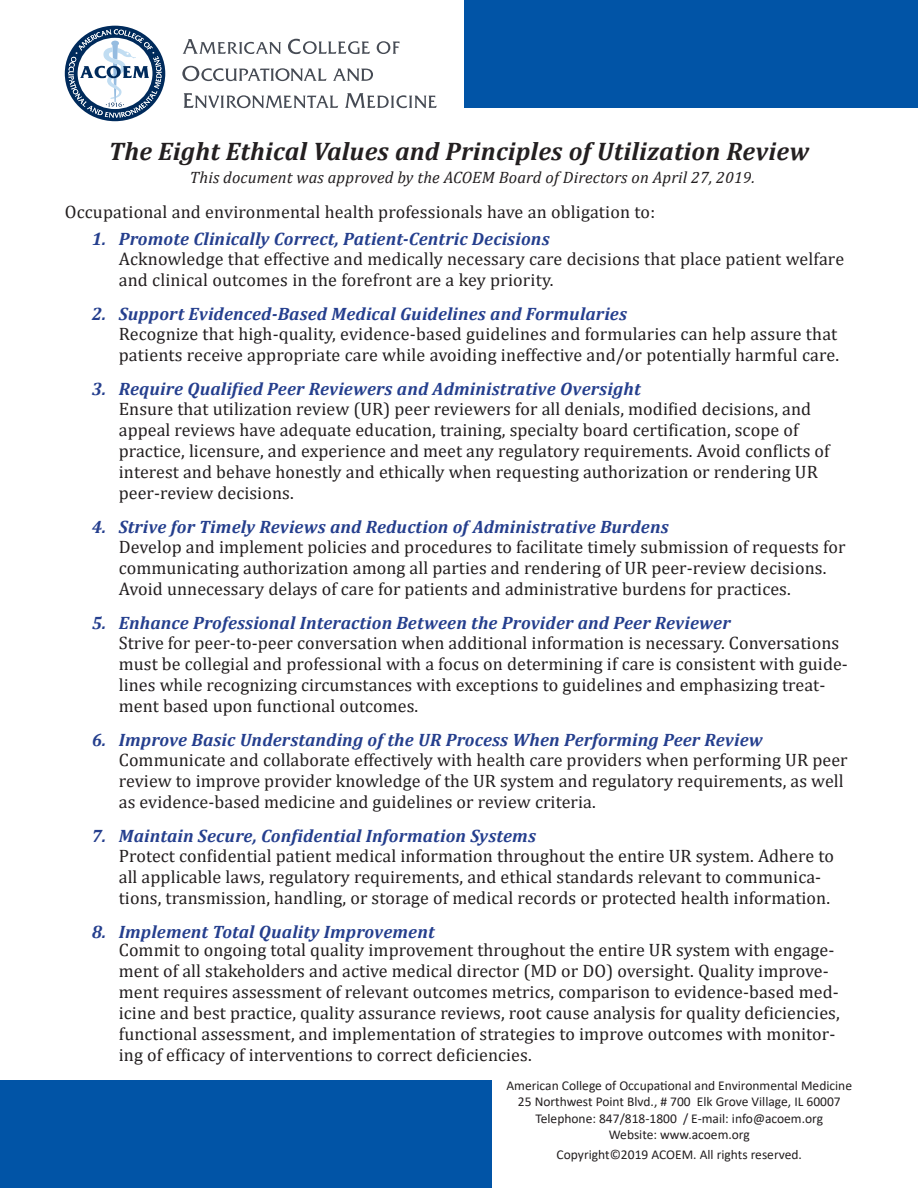
<style>
.page{position:relative;width:918px;height:1188px;background:#fff}
.page>*{position:absolute;margin:0;border:0;box-sizing:border-box;transform-origin:0 0}
.t1{font:italic 700 25.5px "Cambria";letter-spacing:.01em;color:#231f20}
.t2{font:18px/21px "Cambria";letter-spacing:.005em;color:#231f20}
.t3{font:italic 700 18px "Cambria";letter-spacing:.01em;color:#253f8e}
.t4{font:italic 16.5px "Cambria";letter-spacing:.01em;color:#231f20}
.t5{font:13.5px/16.2px "Calibri";color:#231f20;text-align:center}
</style>
<div class="page">
<div style="left:0;top:1080px;width:491px;height:108px;background:#0154a6"></div>
<div style="left:464px;top:0;width:454px;height:108px;background:#0154a6"></div>
<svg style="left:183px;top:39px;width:98px;height:15px"></svg>
<svg style="left:288px;top:39px;width:82px;height:15px"></svg>
<svg style="left:377px;top:41px;width:23px;height:13px"></svg>
<svg style="left:182px;top:66px;width:145px;height:15px"></svg>
<svg style="left:333px;top:69px;width:40px;height:12px"></svg>
<svg style="left:184px;top:93px;width:154px;height:15px"></svg>
<svg style="left:345px;top:93px;width:92px;height:15px"></svg>
<svg style="left:65px;top:26px;width:100px;height:95px"></svg>
<h1 class="t1" style="left:109px;top:133px;width:702px">The Eight Ethical Values and Principles of Utilization Review</h1>
<p class="t4" style="left:190px;top:166px;width:567px">This document was approved by the ACOEM Board of Directors on April 27, 2019.</p>
<p class="t2" style="left:65px;top:202px;width:592px">Occupational and environmental health professionals have an obligation to:</p>
<p class="t3" style="left:92px;top:226px;width:459px">1. Promote Clinically Correct, Patient-Centric Decisions</p>
<p class="t2" style="left:119px;top:248px;width:727px">Acknowledge that effective and medically necessary care decisions that place patient welfare and clinical outcomes in the forefront are a key priority.</p>
<p class="t3" style="left:92px;top:301px;width:537px">2. Support Evidenced-Based Medical Guidelines and Formularies</p>
<p class="t2" style="left:119px;top:323px;width:722px">Recognize that high-quality, evidence-based guidelines and formularies can help assure that patients receive appropriate care while avoiding ineffective and/or potentially harmful care.</p>
<p class="t3" style="left:92px;top:376px;width:550px">3. Require Qualified Peer Reviewers and Administrative Oversight</p>
<p class="t2" style="left:119px;top:398px;width:712px">Ensure that utilization review (UR) peer reviewers for all denials, modified decisions, and appeal reviews have adequate education, training, specialty board certification, scope of practice, licensure, and experience and meet any regulatory requirements. Avoid conflicts of interest and behave honestly and ethically when requesting authorization or rendering UR peer-review decisions.</p>
<p class="t3" style="left:92px;top:514px;width:578px">4. Strive for Timely Reviews and Reduction of Administrative Burdens</p>
<p class="t2" style="left:119px;top:536px;width:728px">Develop and implement policies and procedures to facilitate timely submission of requests for communicating authorization among all parties and rendering of UR peer-review decisions.<br>Avoid unnecessary delays of care for patients and administrative burdens for practices.</p>
<p class="t3" style="left:92px;top:610px;width:640px">5. Enhance Professional Interaction Between the Provider and Peer Reviewer</p>
<p class="t2" style="left:119px;top:632px;width:731px">Strive for peer-to-peer conversation when additional information is necessary. Conversations must be collegial and professional with a focus on determining if care is consistent with guide&shy;lines while recognizing circumstances with exceptions to guidelines and emphasizing treat&shy;ment based upon functional outcomes.</p>
<p class="t3" style="left:92px;top:727px;width:672px">6. Improve Basic Understanding of the UR Process When Performing Peer Review</p>
<p class="t2" style="left:119px;top:749px;width:730px">Communicate and collaborate effectively with health care providers when performing UR peer review to improve provider knowledge of the UR system and regulatory requirements, as well as evidence-based medicine and guidelines or review criteria.</p>
<p class="t3" style="left:92px;top:823px;width:446px">7. Maintain Secure, Confidential Information Systems</p>
<p class="t2" style="left:119px;top:845px;width:717px">Protect confidential patient medical information throughout the entire UR system. Adhere to all applicable laws, regulatory requirements, and ethical standards relevant to communica&shy;tions, transmission, handling, or storage of medical records or protected health information.</p>
<p class="t3" style="left:92px;top:919px;width:344px">8. Implement Total Quality Improvement</p>
<p class="t2" style="left:119px;top:940px;width:722px">Commit to ongoing total quality improvement throughout the entire UR system with engage&shy;ment of all stakeholders and active medical director (MD or DO) oversight. Quality improve&shy;ment requires assessment of relevant outcomes metrics, comparison to evidence-based med&shy;icine and best practice, quality assurance reviews, root cause analysis for quality deficiencies, functional assessment, and implementation of strategies to improve outcomes with monitor&shy;ing of efficacy of interventions to correct deficiencies.</p>
<p class="t5" style="left:506px;top:1077px;width:347px">American College of Occupational and Environmental Medicine 25 Northwest Point Blvd., # 700 Elk Grove Village, IL 60007<br>Telephone: 847/818-1800 / E-mail: info@acoem.org<br>Website: www.acoem.org</p>
<p class="t5" style="left:557px;top:1147px;width:247px">Copyright©2019 ACOEM. All rights reserved.</p>
</div>
